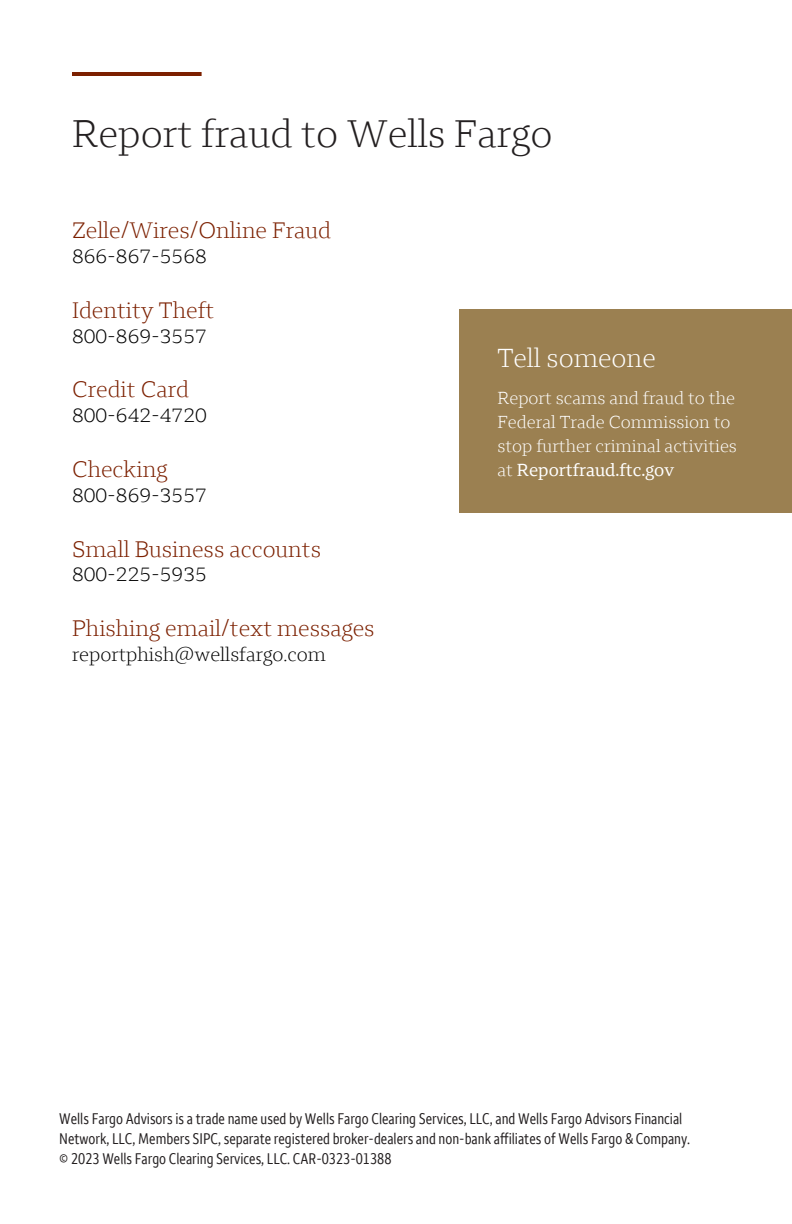
<style>
.page{position:relative;width:792px;height:1224px;background:#fff}
.page>*{position:absolute;margin:0;border:0;box-sizing:border-box;transform-origin:0 0}
.Bullet_list_en_dash{font:300 39.8px "Wells Fargo Serif";color:#231f20}
.Bullet_list_en_dash-2{font:300 27px "Wells Fargo Serif";color:#fff}
.Bullet_list_en_dash-3{font:300 23.2px "Wells Fargo Serif";color:#7c2000}
.Bullet_list_en_dash-4{font:300 19.8px "Wells Fargo Serif";color:#000}
.Bullet_list_en_dash-5{font:300 18px/24px "Wells Fargo Serif";color:#fff}
.Bullet_list_en_dash-6{font:condensed 16px/20px "Wells Fargo Sans";color:#231f20}
.s1{font-weight:400}
</style>
<div class="page">
<div style="left:459px;top:309px;width:333px;height:204px;background:#9b8051"></div>
<hr style="left:72px;top:72px;width:130px;height:4px;background:#7c2000">
<p class="Bullet_list_en_dash" style="left:72px;top:110px;width:482px">Report fraud to Wells Fargo</p>
<p class="Bullet_list_en_dash-3" style="left:72px;top:217px;width:261px">Zelle/Wires/Online Fraud</p>
<p class="Bullet_list_en_dash-4" style="left:72px;top:245px;width:136px">866-867-5568</p>
<p class="Bullet_list_en_dash-3" style="left:72px;top:296px;width:144px">Identity Theft</p>
<p class="Bullet_list_en_dash-4" style="left:72px;top:324px;width:136px">800-869-3557</p>
<p class="Bullet_list_en_dash-3" style="left:72px;top:376px;width:119px">Credit Card</p>
<p class="Bullet_list_en_dash-4" style="left:72px;top:404px;width:136px">800-642-4720</p>
<p class="Bullet_list_en_dash-3" style="left:72px;top:455px;width:97px">Checking</p>
<p class="Bullet_list_en_dash-4" style="left:72px;top:483px;width:136px">800-869-3557</p>
<p class="Bullet_list_en_dash-3" style="left:72px;top:535px;width:251px">Small Business accounts</p>
<p class="Bullet_list_en_dash-4" style="left:72px;top:563px;width:136px">800-225-5935</p>
<p class="Bullet_list_en_dash-3" style="left:72px;top:614px;width:304px">Phishing email/text messages</p>
<p class="Bullet_list_en_dash-4" style="left:72px;top:642px;width:256px">reportphish@wellsfargo.com</p>
<p class="Bullet_list_en_dash-2" style="left:497px;top:342px;width:160px">Tell someone</p>
<p class="Bullet_list_en_dash-5" style="left:497px;top:386px;width:241px">Report scams and fraud to the<br>Federal Trade Commission to stop further criminal activities at <span class="s1">Reportfraud.ftc.gov</span></p>
<p class="Bullet_list_en_dash-6" style="left:59px;top:1109px;width:633px">Wells Fargo Advisors is a trade name used by Wells Fargo Clearing Services, LLC, and Wells Fargo Advisors Financial<br>Network, LLC, Members SIPC, separate registered broker-dealers and non-bank affiliates of Wells Fargo &amp; Company.</p>
<p class="Bullet_list_en_dash-6" style="left:59px;top:1149px;width:334px">© 2023 Wells Fargo Clearing Services, LLC. CAR-0323-01388</p>
</div>
